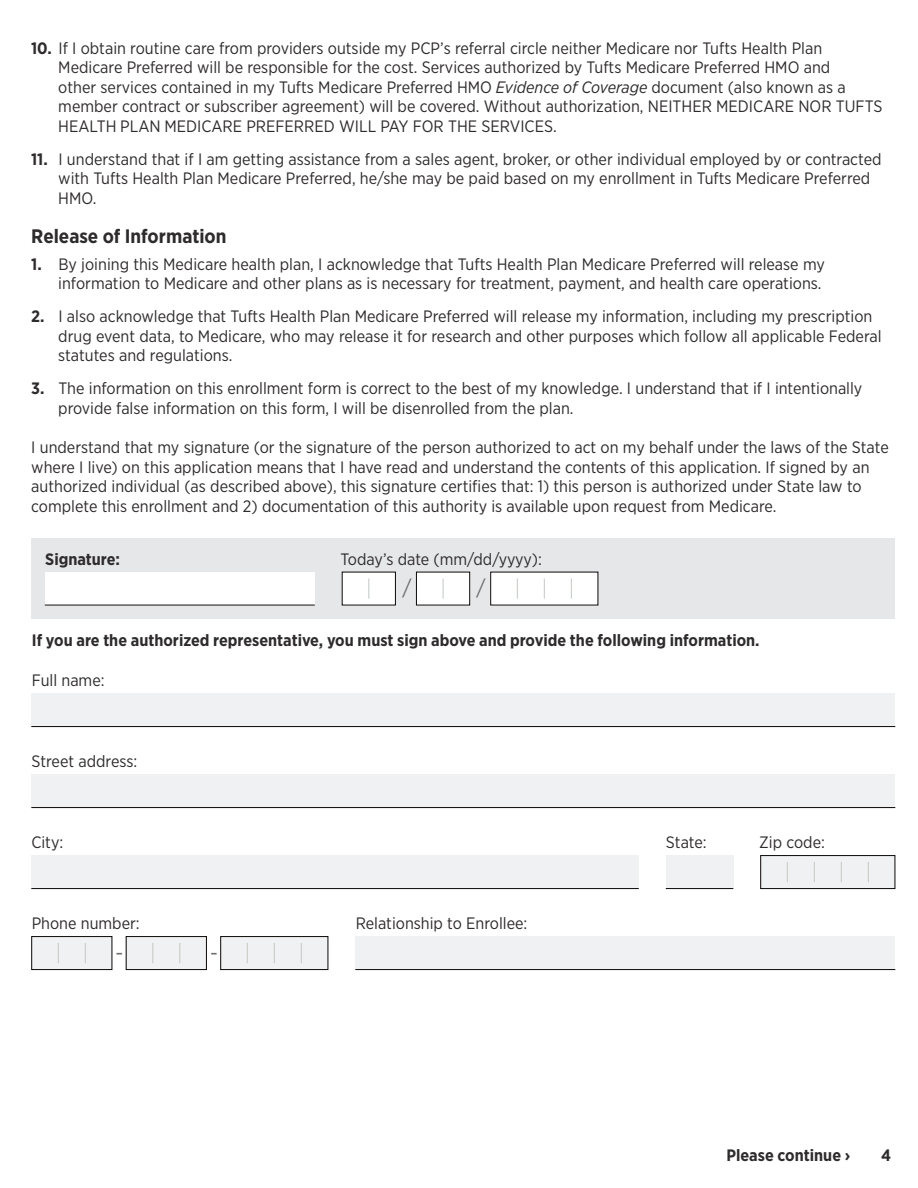
<style>
.page{position:relative;width:918px;height:1188px;background:#fff}
.page>*{position:absolute;margin:0;border:0;box-sizing:border-box;transform-origin:0 0}
.Body{font:21px "Gotham Narrow";color:#6c6d70}
.Body-2{font:700 19.5px "Gotham Narrow";color:#2e2b2c}
.Body-3{font:16.5px/19.5px "Gotham Narrow";color:#2e2b2c}
.Body-4{font:700 16.5px "Gotham Narrow";color:#2e2b2c}
.s1{font-weight:700}
.s2{font-style:italic}
</style>
<div class="page">
<div style="left:31px;top:538px;width:864px;height:81px;background:#e6e7e9"></div>
<div style="left:45px;top:572px;width:270px;height:33px;background:#fff"></div>
<hr style="left:45px;top:605px;width:270px;height:1px;background:#0c0806">
<div style="left:31px;top:693px;width:864px;height:34px;background:#f0f1f2"></div>
<hr style="left:31px;top:726px;width:864px;height:1px;background:#0c0806">
<div style="left:342px;top:572px;width:54px;height:33px;background:#fff"></div>
<svg style="left:368px;top:578px;width:1px;height:21px"></svg>
<div style="left:416px;top:572px;width:54px;height:33px;background:#fff"></div>
<div style="left:416px;top:572px;width:54px;height:33px;border:1px solid #0c0806"></div>
<svg style="left:443px;top:578px;width:1px;height:21px"></svg>
<div style="left:490px;top:572px;width:108px;height:33px;background:#fff"></div>
<svg style="left:517px;top:578px;width:1px;height:21px"></svg>
<svg style="left:544px;top:578px;width:1px;height:21px"></svg>
<svg style="left:571px;top:578px;width:1px;height:21px"></svg>
<div style="left:31px;top:936px;width:81px;height:34px;background:#f0f1f2"></div>
<div style="left:31px;top:936px;width:81px;height:34px;border:1px solid #0c0806"></div>
<svg style="left:58px;top:943px;width:1px;height:20px"></svg>
<svg style="left:85px;top:943px;width:1px;height:20px"></svg>
<div style="left:126px;top:936px;width:81px;height:34px;background:#f0f1f2"></div>
<div style="left:126px;top:936px;width:81px;height:34px;border:1px solid #0c0806"></div>
<svg style="left:152px;top:943px;width:1px;height:20px"></svg>
<svg style="left:179px;top:943px;width:1px;height:20px"></svg>
<div style="left:220px;top:936px;width:108px;height:34px;background:#f0f1f2"></div>
<div style="left:220px;top:936px;width:108px;height:34px;border:1px solid #0c0806"></div>
<svg style="left:247px;top:943px;width:1px;height:20px"></svg>
<svg style="left:274px;top:943px;width:1px;height:20px"></svg>
<svg style="left:301px;top:943px;width:1px;height:20px"></svg>
<div style="left:31px;top:774px;width:864px;height:34px;background:#f0f1f2"></div>
<hr style="left:31px;top:807px;width:864px;height:1px;background:#0c0806">
<div style="left:31px;top:855px;width:608px;height:34px;background:#f0f1f2"></div>
<hr style="left:31px;top:888px;width:608px;height:1px;background:#0c0806">
<div style="left:666px;top:855px;width:67px;height:34px;background:#f0f1f2"></div>
<hr style="left:666px;top:888px;width:67px;height:1px;background:#0c0806">
<div style="left:355px;top:936px;width:540px;height:34px;background:#f0f1f2"></div>
<hr style="left:355px;top:969px;width:540px;height:1px;background:#0c0806">
<div style="left:760px;top:855px;width:135px;height:34px;background:#f0f1f2"></div>
<div style="left:760px;top:855px;width:135px;height:34px;border:1px solid #0c0806"></div>
<svg style="left:787px;top:862px;width:1px;height:20px"></svg>
<svg style="left:814px;top:862px;width:1px;height:20px"></svg>
<svg style="left:841px;top:862px;width:1px;height:20px"></svg>
<svg style="left:868px;top:862px;width:1px;height:20px"></svg>
<p class="Body-3" style="left:58px;top:38px;width:826px;text-indent:-27px"><span class="s1">10.</span> If I obtain routine care from providers outside my PCP’s referral circle neither Medicare nor Tufts Health Plan Medicare Preferred will be responsible for the cost. Services authorized by Tufts Medicare Preferred HMO and<br>other services contained in my Tufts Medicare Preferred HMO <span class="s2">Evidence of Coverage</span> document (also known as a member contract or subscriber agreement) will be covered. Without authorization, NEITHER MEDICARE NOR TUFTS HEALTH PLAN MEDICARE PREFERRED WILL PAY FOR THE SERVICES.</p>
<p class="Body-3" style="left:58px;top:149px;width:825px;text-indent:-27px"><span class="s1">11.</span> I understand that if I am getting assistance from a sales agent, broker, or other individual employed by or contracted with Tufts Health Plan Medicare Preferred, he/she may be paid based on my enrollment in Tufts Medicare Preferred<br>HMO.</p>
<p class="Body-2" style="left:31px;top:224px;width:197px">Release of Information</p>
<p class="Body-3" style="left:31px;top:254px;width:795px;text-align:right"><span class="s1">1.</span> By joining this Medicare health plan, I acknowledge that Tufts Health Plan Medicare Preferred will release my information to Medicare and other plans as is necessary for treatment, payment, and health care operations.</p>
<p class="Body-3" style="left:58px;top:306px;width:825px;text-indent:-27px"><span class="s1">2.</span> I also acknowledge that Tufts Health Plan Medicare Preferred will release my information, including my prescription drug event data, to Medicare, who may release it for research and other purposes which follow all applicable Federal statutes and regulations.</p>
<p class="Body-3" style="left:58px;top:378px;width:806px;text-indent:-27px"><span class="s1">3.</span> The information on this enrollment form is correct to the best of my knowledge. I understand that if I intentionally provide false information on this form, I will be disenrolled from the plan.</p>
<p class="Body-3" style="left:31px;top:438px;width:859px">I understand that my signature (or the signature of the person authorized to act on my behalf under the laws of the State where I live) on this application means that I have read and understand the contents of this application. If signed by an authorized individual (as described above), this signature certifies that: 1) this person is authorized under State law to complete this enrollment and 2) documentation of this authority is available upon request from Medicare.</p>
<p class="Body-4" style="left:45px;top:548px;width:76px">Signature:</p>
<p class="Body-3" style="left:341px;top:549px;width:203px">Today’s date (mm/dd/yyyy):</p>
<p class="Body" style="left:402px;top:575px;width:11px">/</p>
<p class="Body" style="left:477px;top:575px;width:11px">/</p>
<p class="Body-4" style="left:32px;top:629px;width:729px">If you are the authorized representative, you must sign above and provide the following information.</p>
<p class="Body-3" style="left:32px;top:670px;width:74px">Full name:</p>
<p class="Body-3" style="left:31px;top:751px;width:107px">Street address:</p>
<p class="Body-3" style="left:31px;top:832px;width:33px">City:</p>
<p class="Body-3" style="left:666px;top:832px;width:42px">State:</p>
<p class="Body-3" style="left:759px;top:832px;width:67px">Zip code:</p>
<p class="Body-3" style="left:32px;top:913px;width:110px">Phone number:</p>
<p class="Body-3" style="left:356px;top:913px;width:173px">Relationship to Enrollee:</p>
<p class="Body" style="left:116px;top:940px;width:9px">-</p>
<p class="Body" style="left:210px;top:940px;width:9px">-</p>
<p class="Body-4" style="left:726px;top:1144px;width:126px">Please continue ›</p>
<p class="Body-4" style="left:881px;top:1144px;width:11px">4</p>
</div>
